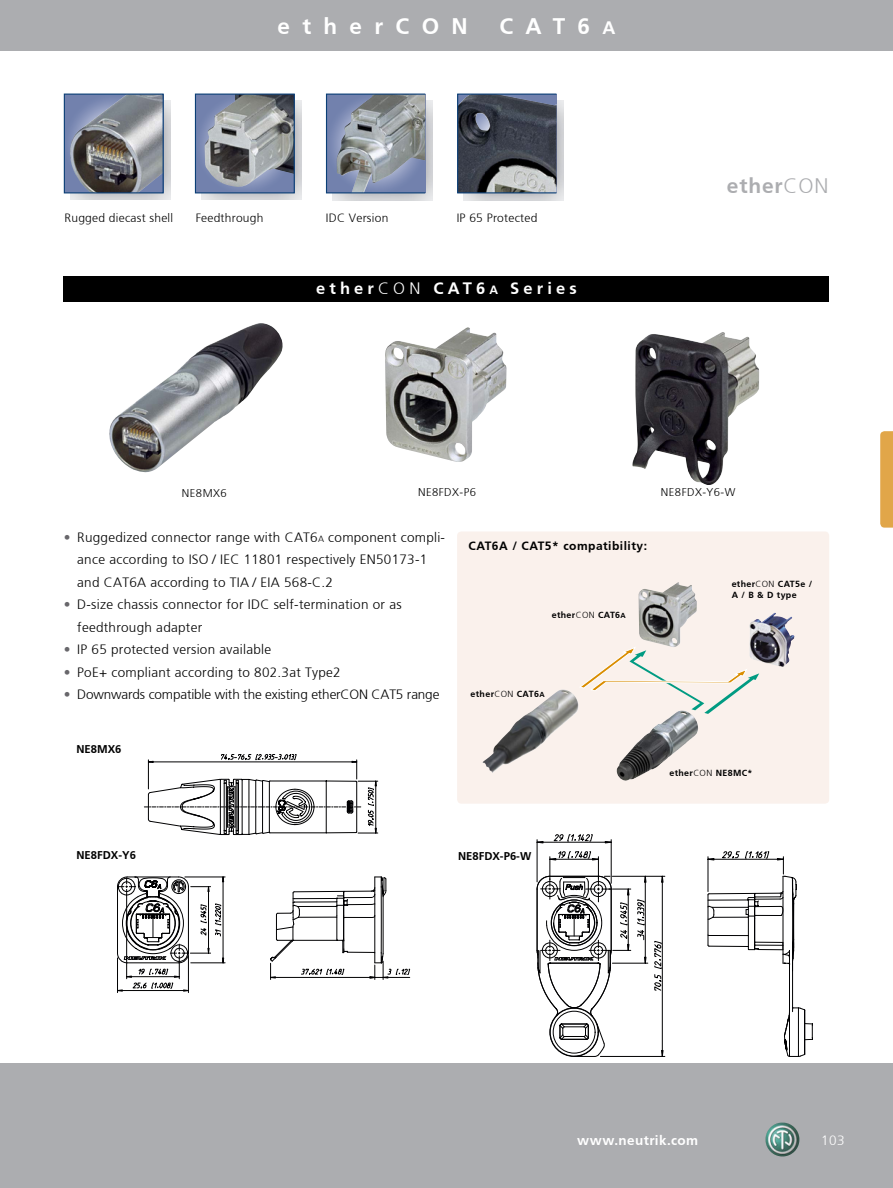
<style>
.page{position:relative;width:893px;height:1188px;background:#fff}
.page>*{position:absolute;margin:0;border:0;box-sizing:border-box;transform-origin:0 0}
.t1{font:700 22.5px "Frutiger";letter-spacing:.55em;color:#fff}
.t2{font:700 21px "Frutiger";letter-spacing:.04em;color:#acadb0}
.t3{font:700 16.5px "Frutiger";letter-spacing:.25em;color:#fff}
.t4{font:300 13.5px/22.5px "Frutiger";letter-spacing:.02em;color:#000}
.t5{font:300 13.5px "Frutiger";letter-spacing:-.01em;color:#000}
.t6{font:700 13.5px "Frutiger";letter-spacing:.025em;color:#fff}
.t7{font:300 13.5px "Frutiger";color:#fff}
.t8{font:300 12px "Frutiger";letter-spacing:.02em;color:#000}
.t9{font:700 12px "Frutiger";letter-spacing:.04em;color:#000}
.t10{font:700 11.25px "Frutiger";color:#000}
.t11{font:300 11.25px "Frutiger";letter-spacing:.04em;color:#000}
.t12{font:700 8.85px/10.6px "Frutiger";letter-spacing:.04em;color:#000}
.s1{font-size:18px}
.s2{font-weight:300}
.s3{font-size:12px}
.s4{color:#68676b}
.s5{font-size:9px}
.s6{font-size:7.2px}
</style>
<div class="page">
<div style="left:0;top:0;width:893px;height:51px;background:#acadb0"></div>
<div style="left:13px;top:1063px;width:880px;height:125px;background:#acadb0"></div>
<svg style="left:880px;top:431px;width:13px;height:97px"></svg>
<img style="left:765px;top:1123px;width:34px;height:33px">
<div style="left:0;top:1063px;width:13px;height:125px;background:#acadb0"></div>
<div style="left:457px;top:531px;width:372px;height:273px;background:#faf1ec;border-radius:4px"></div>
<svg style="left:555px;top:834px;width:38px;height:5px"></svg>
<hr style="left:611px;top:840px;width:1px;height:43px;background:#000002">
<hr style="left:537px;top:842px;width:74px;height:1px;background:#000002">
<svg style="left:536px;top:850px;width:277px;height:207px"></svg>
<hr style="left:117px;top:958px;width:1px;height:35px;background:#000002">
<hr style="left:191px;top:963px;width:34px;height:1px;background:#000002">
<hr style="left:185px;top:877px;width:40px;height:1px;background:#000002">
<hr style="left:188px;top:956px;width:1px;height:37px;background:#000002">
<svg style="left:117px;top:876px;width:107px;height:115px"></svg>
<svg style="left:270px;top:876px;width:140px;height:104px"></svg>
<div style="left:64px;top:276px;width:765px;height:26px;background:#000"></div>
<svg style="left:144px;top:754px;width:234px;height:82px"></svg>
<img style="left:638px;top:582px;width:59px;height:65px">
<img style="left:749px;top:613px;width:46px;height:54px">
<img style="left:482px;top:690px;width:97px;height:83px">
<img style="left:616px;top:714px;width:82px;height:67px">
<svg style="left:580px;top:647px;width:179px;height:67px"></svg>
<svg style="left:328px;top:96px;width:9px;height:95px"></svg>
<img style="left:337px;top:96px;width:87px;height:95px">
<div style="left:326px;top:94px;width:100px;height:99px;border:1px solid #0b3f76"></div>
<img style="left:459px;top:96px;width:96px;height:95px">
<div style="left:457px;top:94px;width:100px;height:99px;border:1px solid #0b3f76"></div>
<div style="left:195px;top:94px;width:99px;height:99px;background:linear-gradient(to right,#7584af,#7483ae)"></div>
<img style="left:205px;top:96px;width:88px;height:91px">
<div style="left:195px;top:94px;width:100px;height:99px;border:1px solid #0b3f76"></div>
<img style="left:109px;top:323px;width:174px;height:150px">
<img style="left:385px;top:327px;width:122px;height:135px">
<img style="left:632px;top:332px;width:127px;height:153px">
<div style="left:64px;top:94px;width:99px;height:99px;background:#7281ad"></div>
<img style="left:70px;top:96px;width:92px;height:95px">
<div style="left:64px;top:94px;width:100px;height:99px;border:1px solid #0b3f76"></div>
<h1 class="t1" style="left:277px;top:13px;width:192px">etherCON</h1>
<h1 class="t1" style="left:499px;top:13px;width:117px">CAT6 <span class="s1">A</span></h1>
<p class="t8" style="left:65px;top:211px;width:110px">Rugged diecast shell</p>
<p class="t8" style="left:196px;top:211px;width:69px">Feedthrough</p>
<p class="t8" style="left:326px;top:211px;width:64px">IDC Version</p>
<p class="t8" style="left:457px;top:211px;width:82px">IP 65 Protected</p>
<p class="t3" style="left:316px;top:279px;width:262px">ether<span class="s2">CON</span> CAT6<span class="s3">A</span> Series</p>
<h2 class="t2" style="left:727px;top:173px;width:103px">ether<span class="s2">CON</span></h2>
<p class="t11" style="left:182px;top:487px;width:46px">NE8MX6</p>
<p class="t11" style="left:418px;top:486px;width:59px">NE8FDX-P6</p>
<p class="t11" style="left:661px;top:486px;width:76px">NE8FDX-Y6-W</p>
<p class="t4" style="left:77px;top:526px;width:369px;text-indent:-14px"><span class="s4">•</span> Ruggedized connector range with CAT6<span class="s5">A</span> component compli&shy;ance according to ISO / IEC 11801 respectively EN50173-1 and CAT6A according to TIA / EIA 568-C.2</p>
<p class="t4" style="left:77px;top:593px;width:326px;text-indent:-14px"><span class="s4">•</span> D-size chassis connector for IDC self-termination or as feedthrough adapter</p>
<p class="t4" style="left:64px;top:638px;width:209px"><span class="s4">•</span> IP 65 protected version available</p>
<p class="t4" style="left:64px;top:661px;width:278px"><span class="s4">•</span> PoE+ compliant according to 802.3at Type2</p>
<p class="t5" style="left:64px;top:687px;width:377px"><span class="s4">•</span> Downwards compatible with the existing etherCON CAT5 range</p>
<p class="t10" style="left:77px;top:742px;width:47px">NE8MX6</p>
<p class="t9" style="left:469px;top:539px;width:180px">CAT6A / CAT5* compatibility:</p>
<p class="t12" style="left:552px;top:609px;width:76px">ether<span class="s2">CON</span> CAT6<span class="s6">A</span></p>
<p class="t12" style="left:470px;top:688px;width:76px">ether<span class="s2">CON</span> CAT6<span class="s6">A</span></p>
<p class="t12" style="left:732px;top:578px;width:82px">ether<span class="s2">CON</span> CAT5e /<br>A / B &amp; D type</p>
<p class="t12" style="left:669px;top:768px;width:85px">ether<span class="s2">CON</span> NE8MC*</p>
<p class="t10" style="left:77px;top:848px;width:61px">NE8FDX-Y6</p>
<p class="t10" style="left:458px;top:850px;width:75px">NE8FDX-P6-W</p>
<p class="t6" style="left:577px;top:1132px;width:123px">www.neutrik.com</p>
<p class="t7" style="left:821px;top:1132px;width:25px">103</p>
</div>
